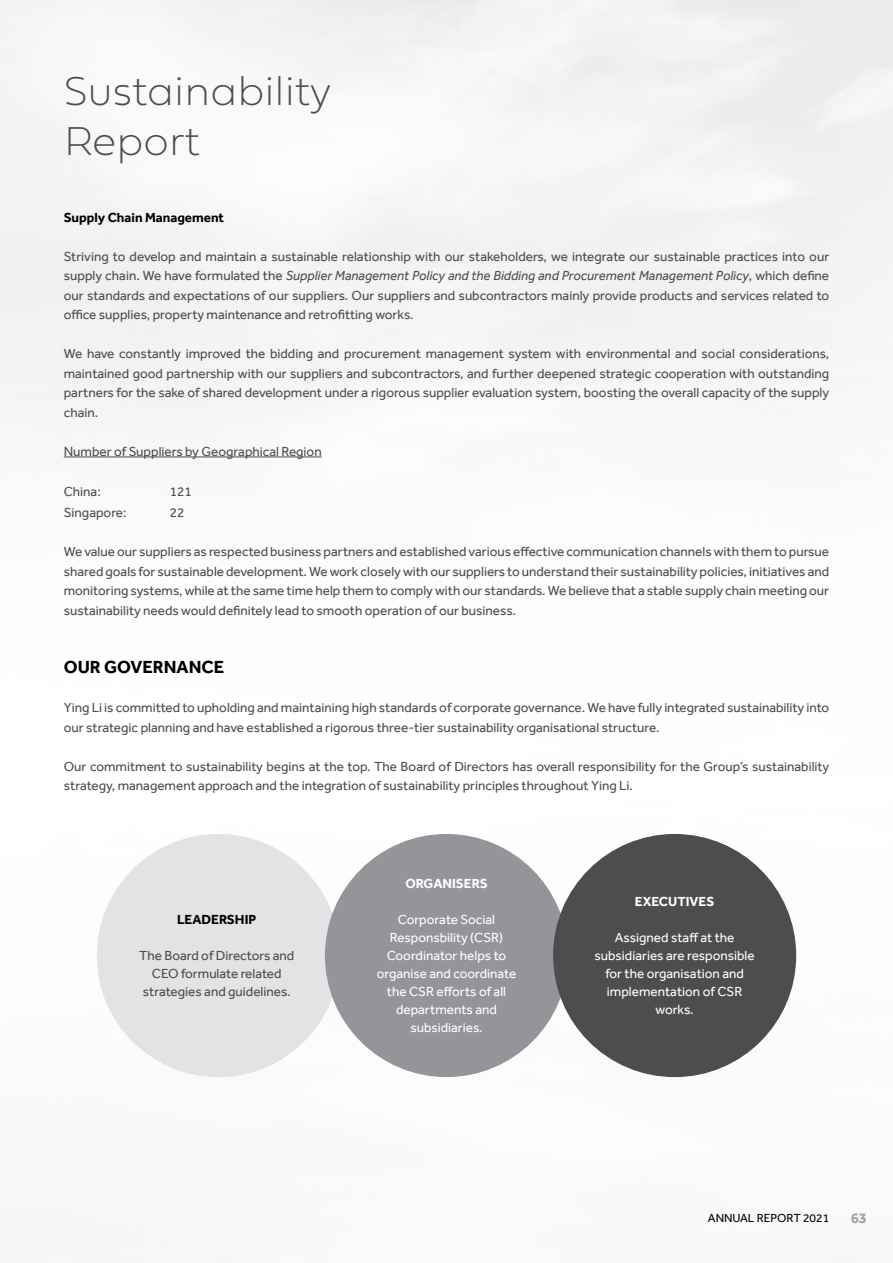
<style>
.page{position:relative;width:893px;height:1263px;background:#fff}
.page>*{position:absolute;margin:0;border:0;box-sizing:border-box;transform-origin:0 0}
.t1{font:42px/50.4px "Fieldwork Geo Hair";color:#4d4d4f}
.t2{font:700 18px "Effra";color:#000}
.t3{font:700 15px "Effra";color:#a2a4a7}
.t4{font:13.5px/19.5px "Effra";color:#4d4d4f;text-align:justify}
.t5{font:13.5px/18px "Effra";color:#fff;text-align:center}
.t6{font:700 13.5px "Effra";color:#000}
.t7{font:700 13.5px "Effra";color:#fff}
.t8{font:12px "Effra";color:#000}
.s1{font-style:italic}
</style>
<div class="page">
<hr style="left:64px;top:457px;width:258px;height:1px;background:#4d4d4f">
<div style="left:97px;top:834px;width:243px;height:243px;background:#e2e3e4;border-radius:50%"></div>
<div style="left:325px;top:834px;width:243px;height:243px;background:#939598;border-radius:50%"></div>
<div style="left:553px;top:834px;width:243px;height:243px;background:#4d4d4f;border-radius:50%"></div>
<h1 class="t1" style="left:64px;top:63px;width:269px">Sustainability<br>Report</h1>
<p class="t6" style="left:64px;top:209px;width:162px">Supply Chain Management</p>
<p class="t4" style="left:64px;top:246px;width:767px">Striving to develop and maintain a sustainable relationship with our stakeholders, we integrate our sustainable practices into our supply chain. We have formulated the <span class="s1">Supplier Management Policy and the Bidding and Procurement Management Policy</span>, which define our standards and expectations of our suppliers. Our suppliers and subcontractors mainly provide products and services related to office supplies, property maintenance and retrofitting works.</p>
<p class="t4" style="left:64px;top:344px;width:767px">We have constantly improved the bidding and procurement management system with environmental and social considerations, maintained good partnership with our suppliers and subcontractors, and further deepened strategic cooperation with outstanding partners for the sake of shared development under a rigorous supplier evaluation system, boosting the overall capacity of the supply chain.</p>
<p class="t4" style="left:64px;top:441px;width:259px">Number of Suppliers by Geographical Region</p>
<p class="t4" style="left:64px;top:482px;width:39px">China:</p>
<p class="t4" style="left:170px;top:482px;width:24px">121</p>
<p class="t4" style="left:64px;top:503px;width:64px">Singapore:</p>
<p class="t4" style="left:170px;top:503px;width:16px">22</p>
<p class="t4" style="left:64px;top:542px;width:767px">We value our suppliers as respected business partners and established various effective communication channels with them to pursue shared goals for sustainable development. We work closely with our suppliers to understand their sustainability policies, initiatives and monitoring systems, while at the same time help them to comply with our standards. We believe that a stable supply chain meeting our sustainability needs would definitely lead to smooth operation of our business.</p>
<h2 class="t2" style="left:64px;top:656px;width:162px">OUR GOVERNANCE</h2>
<p class="t4" style="left:64px;top:698px;width:767px">Ying Li is committed to upholding and maintaining high standards of corporate governance. We have fully integrated sustainability into our strategic planning and have established a rigorous three-tier sustainability organisational structure.</p>
<p class="t4" style="left:64px;top:756px;width:767px">Our commitment to sustainability begins at the top. The Board of Directors has overall responsibility for the Group’s sustainability strategy, management approach and the integration of sustainability principles throughout Ying Li.</p>
<p class="t6" style="left:177px;top:911px;width:81px">LEADERSHIP</p>
<p class="t4" style="left:139px;top:946px;width:157px;line-height:18px;text-align:center">The Board of Directors and<br>CEO formulate related strategies and guidelines.</p>
<p class="t7" style="left:405px;top:875px;width:84px">ORGANISERS</p>
<p class="t5" style="left:377px;top:910px;width:141px">Corporate Social<br>Responsbility (CSR)<br>Coordinator helps to organise and coordinate the CSR efforts of all departments and subsidiaries.</p>
<p class="t7" style="left:635px;top:893px;width:81px">EXECUTIVES</p>
<p class="t5" style="left:594px;top:928px;width:162px">Assigned staff at the subsidiaries are responsible for the organisation and implementation of CSR works.</p>
<p class="t8" style="left:708px;top:1211px;width:123px">ANNUAL REPORT 2021</p>
<p class="t3" style="left:851px;top:1209px;width:18px">63</p>
</div>
